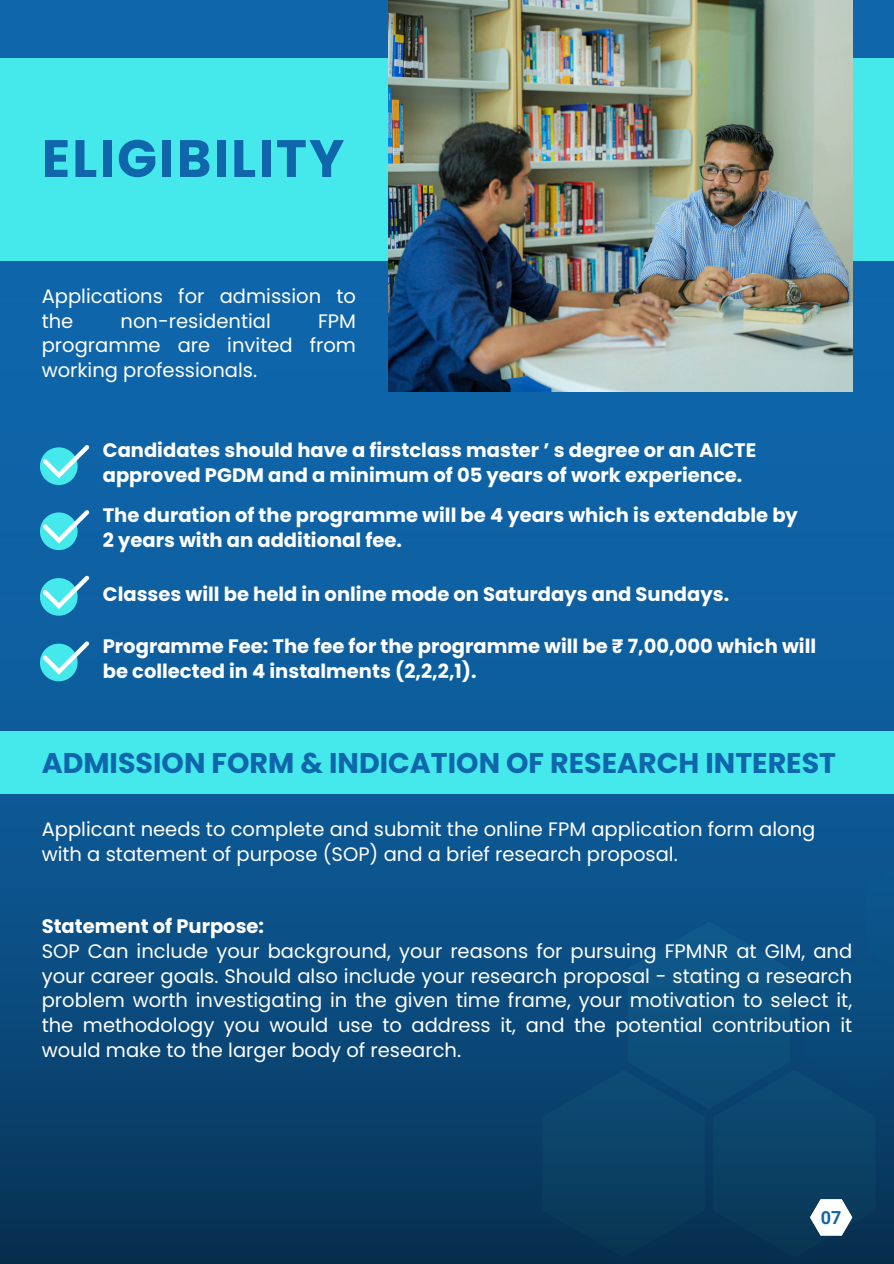
<style>
.page{position:relative;width:894px;height:1264px;background:#fff}
.page>*{position:absolute;margin:0;border:0;box-sizing:border-box;transform-origin:0 0}
.t1{font:700 52.5px "Poppins";letter-spacing:.04em;color:#0f66ab}
.t2{font:700 28.5px "Poppins";color:#0f66ab}
.t3{font:19.5px/24.8px "Poppins";color:#fff}
.t4{font:700 19.5px/24.8px "Poppins";color:#fff}
.t5{font:700 18px "Roboto";color:#0f66ab}
</style>
<div class="page">
<div style="left:0;top:0;width:893px;height:1263px;background:#0f66ab"></div>
<img style="left:0;top:261px;width:893px;height:1002px">
<div style="left:0;top:58px;width:893px;height:203px;background:#45e8eb"></div>
<div style="left:0;top:731px;width:893px;height:63px;background:#45e8eb"></div>
<img style="left:388px;top:0;width:464px;height:392px">
<svg style="left:40px;top:445px;width:49px;height:40px"></svg>
<svg style="left:40px;top:510px;width:49px;height:40px"></svg>
<svg style="left:40px;top:575px;width:49px;height:40px"></svg>
<svg style="left:40px;top:641px;width:49px;height:40px"></svg>
<svg style="left:542px;top:851px;width:351px;height:405px;background:#0d4a76"></svg>
<h1 class="t1" style="left:42px;top:122px;width:304px">ELIGIBILITY</h1>
<p class="t3" style="left:42px;top:283px;width:316px">Applications for admission to the</p>
<p class="t3" style="left:121px;top:308px;width:152px">non-residential</p>
<p class="t3" style="left:42px;top:308px;width:316px;text-align:justify;text-indent:276px">FPM programme are invited from working professionals.</p>
<p class="t4" style="left:103px;top:437px;width:655px">Candidates should have a firstclass master ’ s degree or an AICTE approved PGDM and a minimum of 05 years of work experience.</p>
<p class="t4" style="left:103px;top:502px;width:696px">The duration of the programme will be 4 years which is extendable by<br>2 years with an additional fee.</p>
<p class="t4" style="left:103px;top:582px;width:627px">Classes will be held in online mode on Saturdays and Sundays.</p>
<h3 class="t4" style="left:103px;top:634px;width:714px">Programme Fee: The fee for the programme will be ₹ 7,00,000 which will be collected in 4 instalments (2,2,2,1).</h3>
<p class="t2" style="left:42px;top:743px;width:795px">ADMISSION FORM &amp; INDICATION OF RESEARCH INTEREST</p>
<h3 class="t3" style="left:42px;top:816px;width:775px">Applicant needs to complete and submit the online FPM application form along with a statement of purpose (SOP) and a brief research proposal.</h3>
<p class="t4" style="left:42px;top:913px;width:224px">Statement of Purpose:</p>
<h3 class="t3" style="left:42px;top:938px;width:811px;text-align:justify">SOP Can include your background, your reasons for pursuing FPMNR at GIM, and your career goals. Should also include your research proposal - stating a research problem worth investigating in the given time frame, your motivation to select it, the methodology you would use to address it, and the potential contribution it would make to the larger body of research.</h3>
<p class="t5" style="left:820px;top:1206px;width:22px">07</p>
</div>
